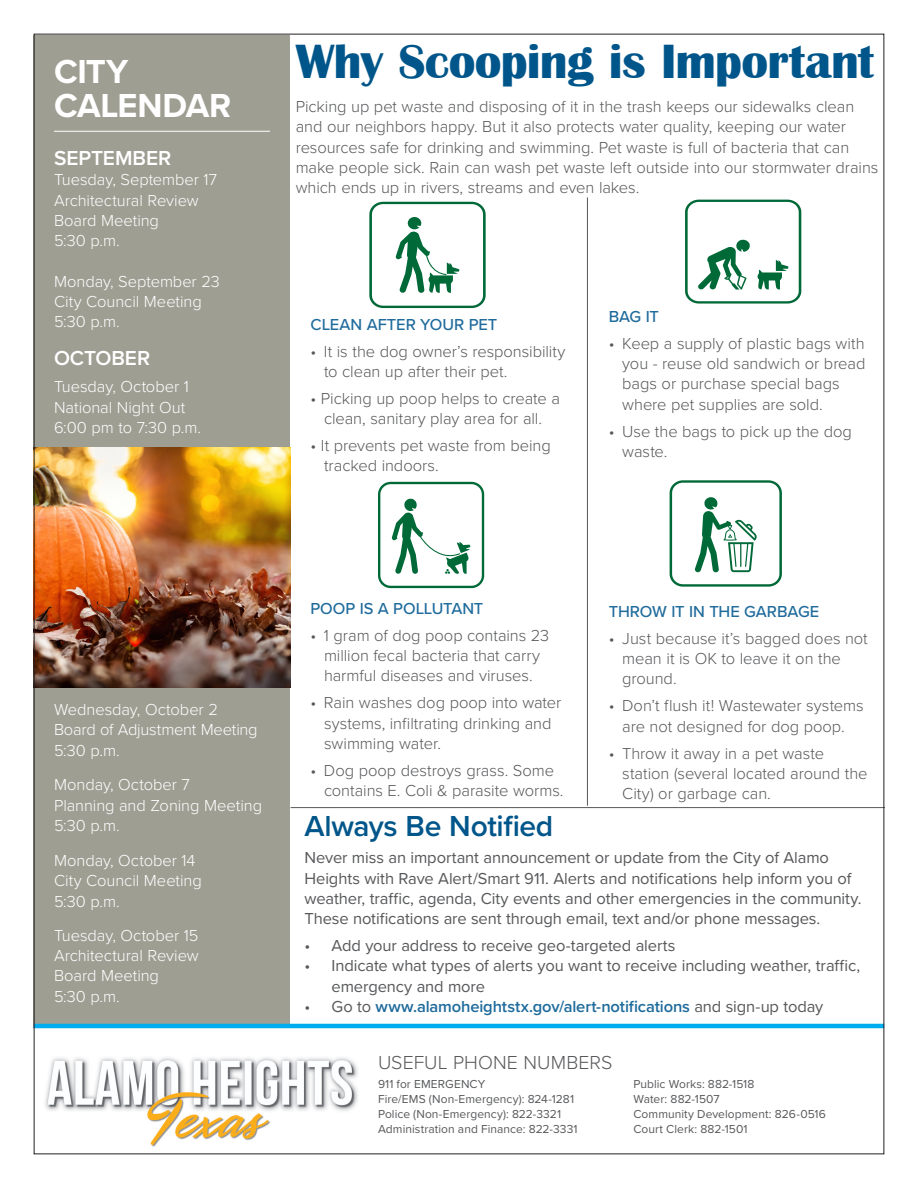
<style>
.page{position:relative;width:918px;height:1188px;background:#fff}
.page>*{position:absolute;margin:0;border:0;box-sizing:border-box;transform-origin:0 0}
._01_1st_Main_Headlin{font:700 49.5px "Britannic";letter-spacing:-.015em;color:#00568a}
._02_Underlined_Heade{font:700 34.5px/34.5px "Proxima Nova";letter-spacing:-.01em;color:#fff}
._01_2nd_Main_Headlin{font:600 30px "Proxima Nova";letter-spacing:-.01em;color:#00568a}
._02_1st_Subhead_Grey{font:600 21px "Proxima Nova";color:#fff}
.t1{font:300 19.5px "Proxima Nova";letter-spacing:.005em;color:#57585a}
._03_Bulleted_Copy{font:300 16.5px/20.2px "Proxima Nova";letter-spacing:-.005em;color:#57585a}
._03_Body_Copy{font:16.5px/20.2px "Proxima Nova";letter-spacing:-.005em;color:#57585a}
._03_Body_Copy_No_Spa{font:300 16.5px/20.2px "Proxima Nova";letter-spacing:-.005em;color:#fff}
._03_Body_Copy-2{font:300 16.5px/20.2px "Proxima Nova";letter-spacing:-.005em;color:#57585a}
.t2{font:600 16.5px "Proxima Nova";letter-spacing:-.01em;color:#1f6b9c}
._02_2nd_Subhead{font:500 16.5px "Proxima Nova";letter-spacing:-.005em;color:#1f6b9c}
.t3{font:12px "Proxima Nova";letter-spacing:.005em;color:#57585a}
.s1{font-weight:400;color:#57585a}
</style>
<div class="page">
<hr style="left:291px;top:807px;width:594px;height:1px;background:#57585a">
<div style="left:34px;top:35px;width:256px;height:993px;background:#9e9e93"></div>
<hr style="left:54px;top:131px;width:216px;height:1px;background:#fff">
<img style="left:38px;top:1028px;width:322px;height:119px">
<img style="left:36px;top:447px;width:254px;height:241px">
<hr style="left:34px;top:1024px;width:850px;height:4px;background:#00aeef">
<svg style="left:369px;top:202px;width:117px;height:106px"></svg>
<hr style="left:587px;top:197px;width:1px;height:609px;background:#57585a">
<svg style="left:685px;top:200px;width:116px;height:104px"></svg>
<svg style="left:378px;top:482px;width:106px;height:106px"></svg>
<svg style="left:670px;top:480px;width:112px;height:107px"></svg>
<p class="_02_Underlined_Heade" style="left:54px;top:53px;width:179px">CITY<br>CALENDAR</p>
<p class="_02_1st_Subhead_Grey" style="left:54px;top:142px;width:119px">SEPTEMBER</p>
<p class="_03_Body_Copy_No_Spa" style="left:54px;top:169px;width:164px">Tuesday, September 17</p>
<p class="_03_Body_Copy_No_Spa" style="left:54px;top:189px;width:146px">Architectural Review<br>Board Meeting<br>5:30 p.m.</p>
<p class="_03_Body_Copy_No_Spa" style="left:54px;top:270px;width:167px">Monday, September 23</p>
<p class="_03_Body_Copy_No_Spa" style="left:54px;top:290px;width:149px">City Council Meeting<br>5:30 p.m.</p>
<p class="_02_1st_Subhead_Grey" style="left:54px;top:342px;width:98px">OCTOBER</p>
<p class="_03_Body_Copy_No_Spa" style="left:54px;top:375px;width:136px">Tuesday, October 1</p>
<p class="_03_Body_Copy_No_Spa" style="left:54px;top:396px;width:133px">National Night Out</p>
<p class="_03_Body_Copy_No_Spa" style="left:54px;top:417px;width:149px">6:00 pm to 7:30 p.m.</p>
<p class="_01_1st_Main_Headlin" style="left:296px;top:34px;width:580px">Why Scooping is Important</p>
<p class="_03_Body_Copy-2" style="left:296px;top:96px;width:584px">Picking up pet waste and disposing of it in the trash keeps our sidewalks clean and our neighbors happy. But it also protects water quality, keeping our water resources safe for drinking and swimming. Pet waste is full of bacteria that can make people sick. Rain can wash pet waste left outside into our stormwater drains which ends up in rivers, streams and even lakes.</p>
<p class="_02_2nd_Subhead" style="left:310px;top:312px;width:188px">CLEAN AFTER YOUR PET</p>
<p class="_03_Bulleted_Copy" style="left:324px;top:340px;width:243px;text-indent:-14px">• It is the dog owner’s responsibility to clean up after their pet.</p>
<p class="_03_Bulleted_Copy" style="left:310px;top:387px;width:251px;text-align:center">• Picking up poop helps to create a clean, sanitary play area for all.</p>
<p class="_03_Bulleted_Copy" style="left:324px;top:435px;width:228px;text-indent:-14px">• It prevents pet waste from being tracked indoors.</p>
<p class="_02_2nd_Subhead" style="left:609px;top:304px;width:52px">BAG IT</p>
<p class="_03_Bulleted_Copy" style="left:622px;top:332px;width:245px;text-indent:-14px">• Keep a supply of plastic bags with you - reuse old sandwich or bread bags or purchase special bags where pet supplies are sold.</p>
<p class="_03_Bulleted_Copy" style="left:622px;top:420px;width:231px;text-indent:-14px">• Use the bags to pick up the dog waste.</p>
<p class="_03_Body_Copy_No_Spa" style="left:54px;top:698px;width:166px">Wednesday, October 2</p>
<p class="_03_Body_Copy_No_Spa" style="left:54px;top:719px;width:205px;line-height:20.7px">Board of Adjustment Meeting<br>5:30 p.m.</p>
<p class="_03_Body_Copy_No_Spa" style="left:54px;top:774px;width:137px">Monday, October 7</p>
<p class="_03_Body_Copy_No_Spa" style="left:54px;top:794px;width:210px">Planning and Zoning Meeting</p>
<p class="_03_Body_Copy_No_Spa" style="left:54px;top:815px;width:67px">5:30 p.m.</p>
<p class="_03_Body_Copy_No_Spa" style="left:54px;top:849px;width:143px">Monday, October 14</p>
<p class="_03_Body_Copy_No_Spa" style="left:54px;top:869px;width:149px;line-height:20.7px">City Council Meeting<br>5:30 p.m.</p>
<p class="_03_Body_Copy_No_Spa" style="left:54px;top:924px;width:146px">Tuesday, October 15</p>
<p class="_03_Body_Copy_No_Spa" style="left:54px;top:945px;width:146px">Architectural Review<br>Board Meeting<br>5:30 p.m.</p>
<p class="_02_2nd_Subhead" style="left:310px;top:596px;width:174px">POOP IS A POLLUTANT</p>
<p class="_03_Bulleted_Copy" style="left:310px;top:624px;width:240px;text-align:center">• 1 gram of dog poop contains 23 million fecal bacteria that carry harmful diseases and viruses.</p>
<p class="_03_Bulleted_Copy" style="left:324px;top:692px;width:239px;text-indent:-14px">• Rain washes dog poop into water systems, infiltrating drinking and swimming water.</p>
<p class="_03_Bulleted_Copy" style="left:324px;top:759px;width:241px;text-indent:-14px">• Dog poop destroys grass. Some contains E. Coli &amp; parasite worms.</p>
<p class="_02_2nd_Subhead" style="left:609px;top:599px;width:212px">THROW IT IN THE GARBAGE</p>
<p class="_03_Bulleted_Copy" style="left:622px;top:627px;width:247px;text-indent:-14px">• Just because it’s bagged does not mean it is OK to leave it on the ground.</p>
<p class="_03_Bulleted_Copy" style="left:609px;top:695px;width:257px;text-align:center">• Don’t flush it! Wastewater systems are not designed for dog poop.</p>
<p class="_03_Bulleted_Copy" style="left:622px;top:742px;width:247px;text-indent:-14px">• Throw it away in a pet waste station (several located around the<br>City) or garbage can.</p>
<p class="_01_2nd_Main_Headlin" style="left:305px;top:804px;width:250px">Always Be Notified</p>
<p class="_03_Body_Copy" style="left:305px;top:847px;width:558px">Never miss an important announcement or update from the City of Alamo Heights with Rave Alert/Smart 911. Alerts and notifications help inform you of weather, traffic, agenda, City events and other emergencies in the community.<br>These notifications are sent through email, text and/or phone messages.</p>
<p class="_03_Body_Copy" style="left:305px;top:935px;width:373px">• Add your address to receive geo-targeted alerts</p>
<p class="_03_Body_Copy" style="left:332px;top:955px;width:530px;text-indent:-27px">• Indicate what types of alerts you want to receive including weather, traffic, emergency and more</p>
<p class="t2" style="left:305px;top:994px;width:520px"><span class="s1">• Go to</span> www.alamoheightstx.gov/alert-notifications <span class="s1">and sign-up today</span></p>
<p class="t1" style="left:378px;top:1048px;width:236px">USEFUL PHONE NUMBERS</p>
<p class="t3" style="left:378px;top:1075px;width:109px">911 for EMERGENCY</p>
<p class="t3" style="left:378px;top:1090px;width:198px">Fire/EMS (Non-Emergency): 824-1281</p>
<p class="t3" style="left:378px;top:1105px;width:185px">Police (Non-Emergency): 822-3321</p>
<p class="t3" style="left:378px;top:1120px;width:201px">Administration and Finance: 822-3331</p>
<p class="t3" style="left:633px;top:1075px;width:123px">Public Works: 882-1518</p>
<p class="t3" style="left:633px;top:1090px;width:88px">Water: 882-1507</p>
<p class="t3" style="left:633px;top:1105px;width:194px">Community Development: 826-0516</p>
<p class="t3" style="left:633px;top:1120px;width:116px">Court Clerk: 882-1501</p>
</div>
